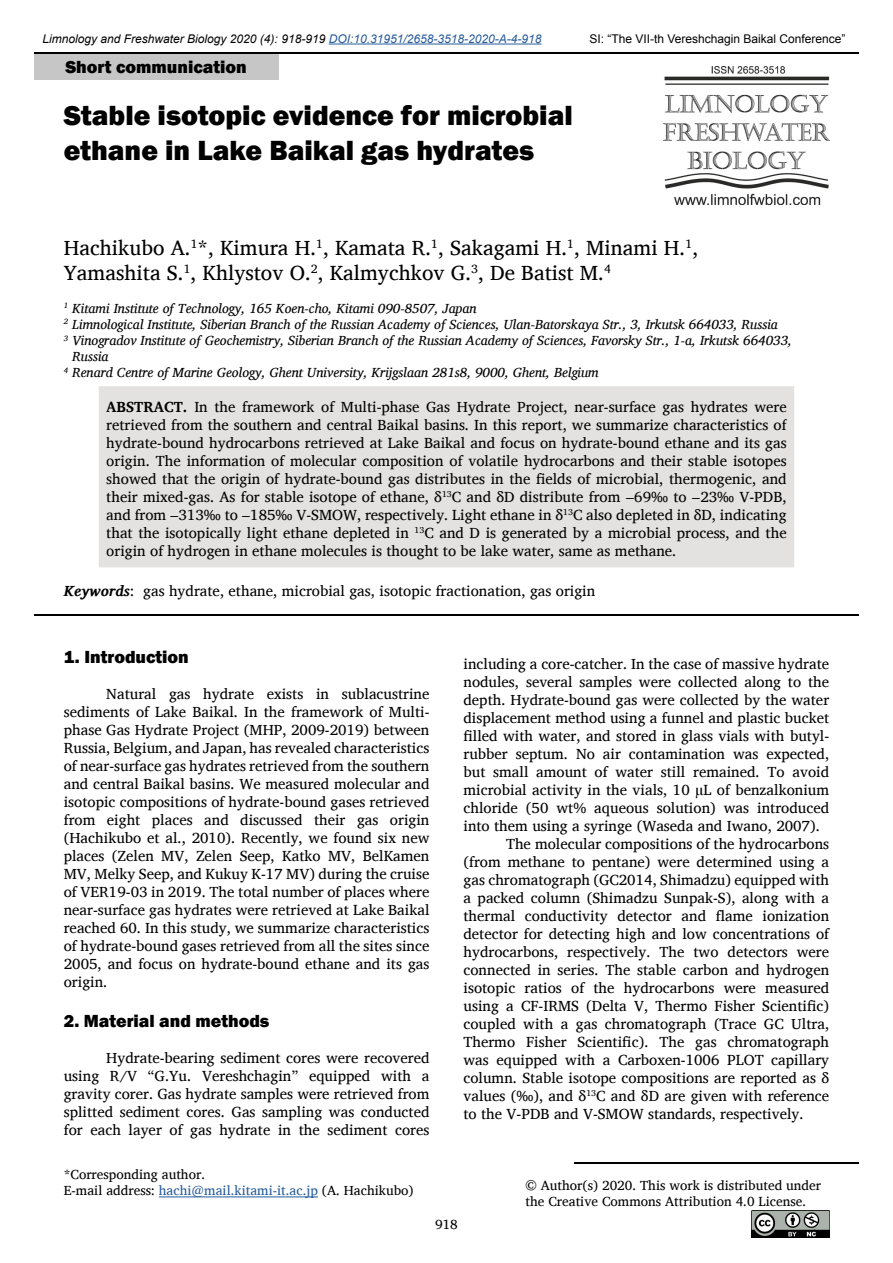
<style>
.page{position:relative;width:893px;height:1263px;background:#fff}
.page>*{position:absolute;margin:0;border:0;box-sizing:border-box;transform-origin:0 0}
.header_article{font:800 28.5px/34.2px "Franklin Gothic";color:#000}
.Autors{font:21px "Charis SIL";color:#000}
.t1{font:800 18px "Franklin Gothic";color:#000}
.t2{font:15px/18px "Charis SIL";color:#000;text-align:justify}
.Instituts{font:italic 13.5px/16.2px "Charis SIL";color:#000}
.small_regular{font:13.5px "Charis SIL";color:#000}
.t3{font:italic 12px "Arial";color:#000}
.t4{font:12px "Arial";color:#000}
.s1{color:#275b9b}
.s2{font-weight:700}
.s3{font-weight:700;font-style:italic}
</style>
<div class="page">
<hr style="left:34px;top:52px;width:825px;height:2px;background:#000">
<hr style="left:329px;top:44px;width:213px;height:1px;background:#275b9b">
<img style="left:663px;top:67px;width:166px;height:138px">
<div style="left:34px;top:54px;width:244px;height:26px;background:#c6c6c6"></div>
<img style="left:751px;top:1210px;width:78px;height:27px">
<hr style="left:574px;top:1162px;width:285px;height:1px;background:#000">
<hr style="left:159px;top:1196px;width:159px;height:1px;background:#275b9b">
<div style="left:99px;top:386px;width:695px;height:182px;background:#e3e2e1"></div>
<hr style="left:34px;top:614px;width:825px;height:1px;background:#000">
<p class="t3" style="left:43px;top:31px;width:500px">Limnology and Freshwater Biology 2020 (4): 918-919 <span class="s1">DOI:10.31951/2658-3518-2020-A-4-918</span></p>
<p class="t4" style="left:589px;top:31px;width:258px">SI: “The VII-th Vereshchagin Baikal Conference”</p>
<p class="t1" style="left:65px;top:55px;width:183px">Short communication</p>
<p class="header_article" style="left:64px;top:99px;width:511px">Stable isotopic evidence for microbial ethane in Lake Baikal gas hydrates</p>
<p class="Autors" style="left:64px;top:236px;width:636px">Hachikubo A.<sup>1</sup>*, Kimura H.<sup>1</sup>, Kamata R.<sup>1</sup>, Sakagami H.<sup>1</sup>, Minami H.<sup>1</sup>,</p>
<p class="Autors" style="left:64px;top:261px;width:549px">Yamashita S.<sup>1</sup>, Khlystov O.<sup>2</sup>, Kalmychkov G.<sup>3</sup>, De Batist M.<sup>4</sup></p>
<p class="Instituts" style="left:64px;top:300px;width:414px"><sup>1</sup> Kitami Institute of Technology, 165 Koen-cho, Kitami 090-8507, Japan</p>
<p class="Instituts" style="left:64px;top:316px;width:716px"><sup>2</sup> Limnological Institute, Siberian Branch of the Russian Academy of Sciences, Ulan-Batorskaya Str., 3, Irkutsk 664033, Russia</p>
<p class="Instituts" style="left:72px;top:332px;width:721px;text-indent:-9px"><sup>3</sup> Vinogradov Institute of Geochemistry, Siberian Branch of the Russian Academy of Sciences, Favorsky Str., 1-a, Irkutsk 664033,<br>Russia</p>
<p class="Instituts" style="left:64px;top:365px;width:536px"><sup>4</sup> Renard Centre of Marine Geology, Ghent University, Krijgslaan 281s8, 9000, Ghent, Belgium</p>
<p class="t2" style="left:106px;top:397px;width:682px"><span class="s2">ABSTRACT.</span> In the framework of Multi-phase Gas Hydrate Project, near-surface gas hydrates were retrieved from the southern and central Baikal basins. In this report, we summarize characteristics of hydrate-bound hydrocarbons retrieved at Lake Baikal and focus on hydrate-bound ethane and its gas origin. The information of molecular composition of volatile hydrocarbons and their stable isotopes showed that the origin of hydrate-bound gas distributes in the fields of microbial, thermogenic, and their mixed-gas. As for stable isotope of ethane, δ<sup>13</sup>C and δD distribute from ‒69‰ to ‒23‰ V-PDB, and from ‒313‰ to ‒185‰ V-SMOW, respectively. Light ethane in δ<sup>13</sup>C also depleted in δD, indicating that the isotopically light ethane depleted in <sup>13</sup>C and D is generated by a microbial process, and the origin of hydrogen in ethane molecules is thought to be lake water, same as methane.</p>
<p class="t2" style="left:64px;top:582px;width:533px"><span class="s3">Keywords</span>: gas hydrate, ethane, microbial gas, isotopic fractionation, gas origin</p>
<p class="t1" style="left:64px;top:645px;width:127px">1. Introduction</p>
<p class="t2" style="left:64px;top:685px;width:367px;text-indent:43px">Natural gas hydrate exists in sublacustrine sediments of Lake Baikal. In the framework of Multi&shy;phase Gas Hydrate Project (MHP, 2009-2019) between Russia, Belgium, and Japan, has revealed characteristics of near-surface gas hydrates retrieved from the southern and central Baikal basins. We measured molecular and isotopic compositions of hydrate-bound gases retrieved from eight places and discussed their gas origin (Hachikubo et al., 2010). Recently, we found six new places (Zelen MV, Zelen Seep, Katko MV, BelKamen MV, Melky Seep, and Kukuy K-17 MV) during the cruise of VER19-03 in 2019. The total number of places where near-surface gas hydrates were retrieved at Lake Baikal reached 60. In this study, we summarize characteristics of hydrate-bound gases retrieved from all the sites since 2005, and focus on hydrate-bound ethane and its gas origin.</p>
<p class="t1" style="left:64px;top:1009px;width:207px">2. Material and methods</p>
<p class="t2" style="left:64px;top:1049px;width:367px;text-indent:43px">Hydrate-bearing sediment cores were recovered using R/V “G.Yu. Vereshchagin” equipped with a gravity corer. Gas hydrate samples were retrieved from splitted sediment cores. Gas sampling was conducted for each layer of gas hydrate in the sediment cores</p>
<p class="small_regular" style="left:64px;top:1166px;width:143px">*Corresponding author.</p>
<p class="small_regular" style="left:64px;top:1182px;width:351px">E-mail address: <span class="s1">hachi@mail.kitami-it.ac.jp</span> (A. Hachikubo)</p>
<p class="t2" style="left:463px;top:654px;width:367px">including a core-catcher. In the case of massive hydrate nodules, several samples were collected along to the depth. Hydrate-bound gas were collected by the water displacement method using a funnel and plastic bucket filled with water, and stored in glass vials with butyl&shy;rubber septum. No air contamination was expected, but small amount of water still remained. To avoid microbial activity in the vials, 10 μL of benzalkonium chloride (50 wt% aqueous solution) was introduced into them using a syringe (Waseda and Iwano, 2007).</p>
<p class="t2" style="left:463px;top:834px;width:367px;text-indent:43px">The molecular compositions of the hydrocarbons (from methane to pentane) were determined using a gas chromatograph (GC2014, Shimadzu) equipped with a packed column (Shimadzu Sunpak-S), along with a thermal conductivity detector and flame ionization detector for detecting high and low concentrations of hydrocarbons, respectively. The two detectors were connected in series. The stable carbon and hydrogen isotopic ratios of the hydrocarbons were measured using a CF-IRMS (Delta V, Thermo Fisher Scientific) coupled with a gas chromatograph (Trace GC Ultra, Thermo Fisher Scientific). The gas chromatograph was equipped with a Carboxen-1006 PLOT capillary column. Stable isotope compositions are reported as δ values (‰), and δ<sup>13</sup>C and δD are given with reference to the V-PDB and V-SMOW standards, respectively.</p>
<p class="small_regular" style="left:526px;top:1177px;width:297px">© Author(s) 2020. This work is distributed under</p>
<p class="small_regular" style="left:526px;top:1193px;width:282px">the Creative Commons Attribution 4.0 License.</p>
<p class="small_regular" style="left:435px;top:1216px;width:24px">918</p>
</div>
